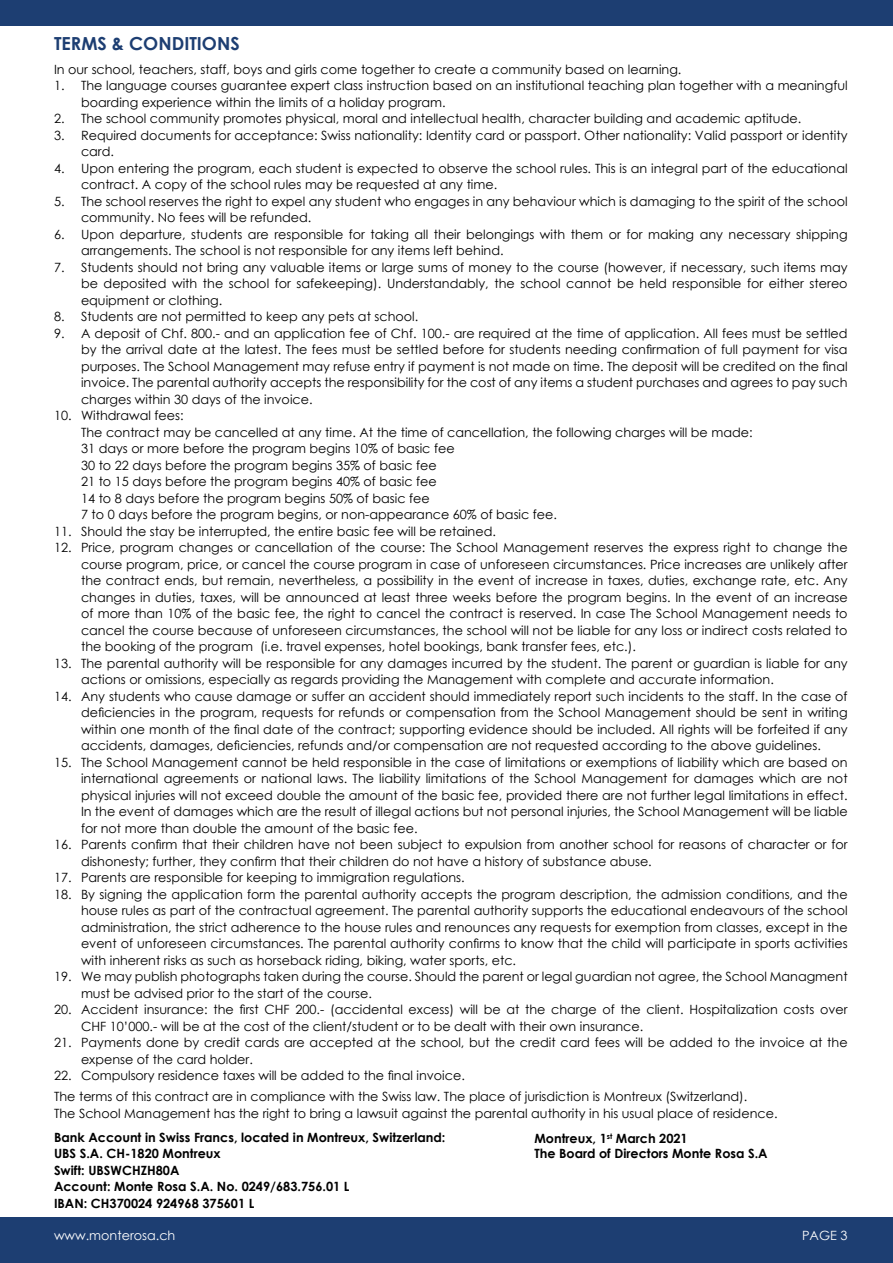
<style>
.page{position:relative;width:893px;height:1263px;background:#fff}
.page>*{position:absolute;margin:0;border:0;box-sizing:border-box;transform-origin:0 0}
.t1{font:700 18px "Century Gothic";color:#1d3e72}
.t2{font:12.75px/16.5px "Century Gothic";color:#000}
.t3{font:700 12.75px/16.5px "Century Gothic";color:#000}
.t4{font:12.75px "Century Gothic";color:#fff}
</style>
<div class="page">
<div style="left:0;top:0;width:893px;height:26px;background:#1d3e72"></div>
<div style="left:0;top:1217px;width:893px;height:46px;background:#1d3e72"></div>
<h1 class="t1" style="left:54px;top:29px;width:187px">TERMS &amp; CONDITIONS</h1>
<p class="t2" style="left:54px;top:60px;width:629px">In our school, teachers, staff, boys and girls come together to create a community based on learning.</p>
<p class="t2" style="left:81px;top:77px;width:768px;text-indent:-27px">1. The language courses guarantee expert class instruction based on an institutional teaching plan together with a meaningful boarding experience within the limits of a holiday program.</p>
<p class="t2" style="left:54px;top:110px;width:749px">2. The school community promotes physical, moral and intellectual health, character building and academic aptitude.</p>
<p class="t2" style="left:81px;top:126px;width:768px;text-indent:-27px">3. Required documents for acceptance: Swiss nationality: Identity card or passport. Other nationality: Valid passport or identity card.</p>
<p class="t2" style="left:81px;top:159px;width:768px;text-indent:-27px">4. Upon entering the program, each student is expected to observe the school rules. This is an integral part of the educational contract. A copy of the school rules may be requested at any time.</p>
<p class="t2" style="left:81px;top:192px;width:768px;text-indent:-27px">5. The school reserves the right to expel any student who engages in any behaviour which is damaging to the spirit of the school community. No fees will be refunded.</p>
<p class="t2" style="left:81px;top:225px;width:768px;text-indent:-27px">6. Upon departure, students are responsible for taking all their belongings with them or for making any necessary shipping arrangements. The school is not responsible for any items left behind.</p>
<p class="t2" style="left:81px;top:258px;width:768px;text-align:justify;text-indent:-27px">7. Students should not bring any valuable items or large sums of money to the course (however, if necessary, such items may be deposited with the school for safekeeping). Understandably, the school cannot be held responsible for either stereo equipment or clothing.</p>
<p class="t2" style="left:54px;top:308px;width:366px">8. Students are not permitted to keep any pets at school.</p>
<p class="t2" style="left:81px;top:324px;width:768px;text-align:justify;text-indent:-27px">9. A deposit of Chf. 800.- and an application fee of Chf. 100.- are required at the time of application. All fees must be settled by the arrival date at the latest. The fees must be settled before for students needing confirmation of full payment for visa purposes. The School Management may refuse entry if payment is not made on time. The deposit will be credited on the final invoice. The parental authority accepts the responsibility for the cost of any items a student purchases and agrees to pay such charges within 30 days of the invoice.</p>
<p class="t2" style="left:81px;top:407px;width:673px;text-indent:-27px">10. Withdrawal fees:<br>The contract may be cancelled at any time. At the time of cancellation, the following charges will be made:<br>31 days or more before the program begins 10% of basic fee<br>30 to 22 days before the program begins 35% of basic fee<br>21 to 15 days before the program begins 40% of basic fee<br>14 to 8 days before the program begins 50% of basic fee<br>7 to 0 days before the program begins, or non-appearance 60% of basic fee.</p>
<p class="t2" style="left:54px;top:522px;width:443px">11. Should the stay be interrupted, the entire basic fee will be retained.</p>
<p class="t2" style="left:81px;top:539px;width:768px;text-align:justify;text-indent:-27px">12. Price, program changes or cancellation of the course: The School Management reserves the express right to change the course program, price, or cancel the course program in case of unforeseen circumstances. Price increases are unlikely after the contract ends, but remain, nevertheless, a possibility in the event of increase in taxes, duties, exchange rate, etc. Any changes in duties, taxes, will be announced at least three weeks before the program begins. In the event of an increase of more than 10% of the basic fee, the right to cancel the contract is reserved. In case The School Management needs to cancel the course because of unforeseen circumstances, the school will not be liable for any loss or indirect costs related to the booking of the program (i.e. travel expenses, hotel bookings, bank transfer fees, etc.).</p>
<p class="t2" style="left:81px;top:654px;width:768px;text-indent:-27px">13. The parental authority will be responsible for any damages incurred by the student. The parent or guardian is liable for any actions or omissions, especially as regards providing the Management with complete and accurate information.</p>
<p class="t2" style="left:81px;top:687px;width:768px;text-align:justify;text-indent:-27px">14. Any students who cause damage or suffer an accident should immediately report such incidents to the staff. In the case of deficiencies in the program, requests for refunds or compensation from the School Management should be sent in writing within one month of the final date of the contract; supporting evidence should be included. All rights will be forfeited if any accidents, damages, deficiencies, refunds and/or compensation are not requested according to the above guidelines.</p>
<p class="t2" style="left:81px;top:753px;width:768px;text-align:justify;text-indent:-27px">15. The School Management cannot be held responsible in the case of limitations or exemptions of liability which are based on international agreements or national laws. The liability limitations of the School Management for damages which are not physical injuries will not exceed double the amount of the basic fee, provided there are not further legal limitations in effect.<br>In the event of damages which are the result of illegal actions but not personal injuries, the School Management will be liable for not more than double the amount of the basic fee.</p>
<p class="t2" style="left:81px;top:836px;width:768px;text-indent:-27px">16. Parents confirm that their children have not been subject to expulsion from another school for reasons of character or for dishonesty; further, they confirm that their children do not have a history of substance abuse.</p>
<p class="t2" style="left:54px;top:869px;width:412px">17. Parents are responsible for keeping to immigration regulations.</p>
<p class="t2" style="left:81px;top:885px;width:768px;text-align:justify;text-indent:-27px">18. By signing the application form the parental authority accepts the program description, the admission conditions, and the house rules as part of the contractual agreement. The parental authority supports the educational endeavours of the school administration, the strict adherence to the house rules and renounces any requests for exemption from classes, except in the event of unforeseen circumstances. The parental authority confirms to know that the child will participate in sports activities with inherent risks as such as horseback riding, biking, water sports, etc.</p>
<p class="t2" style="left:81px;top:968px;width:768px;text-indent:-27px">19. We may publish photographs taken during the course. Should the parent or legal guardian not agree, the School Managment must be advised prior to the start of the course.</p>
<p class="t2" style="left:81px;top:1001px;width:768px;text-indent:-27px">20. Accident insurance: the first CHF 200.- (accidental excess) will be at the charge of the client. Hospitalization costs over<br>CHF 10’000.- will be at the cost of the client/student or to be dealt with their own insurance.</p>
<p class="t2" style="left:81px;top:1034px;width:768px;text-indent:-27px">21. Payments done by credit cards are accepted at the school, but the credit card fees will be added to the invoice at the expense of the card holder.</p>
<p class="t2" style="left:54px;top:1065px;width:695px;line-height:21px">22. Compulsory residence taxes will be added to the final invoice.<br>The terms of this contract are in compliance with the Swiss law. The place of jurisdiction is Montreux (Switzerland).</p>
<p class="t2" style="left:54px;top:1104px;width:725px">The School Management has the right to bring a lawsuit against the parental authority in his usual place of residence.</p>
<p class="t3" style="left:54px;top:1128px;width:393px">Bank Account in Swiss Francs, located in Montreux, Switzerland:<br>UBS S.A. CH-1820 Montreux<br>Swift: UBSWCHZH80A<br>Account: Monte Rosa S.A. No. 0249/683.756.01 L<br>IBAN: CH370024 924968 375601 L</p>
<p class="t3" style="left:534px;top:1130px;width:235px;line-height:15.5px">Montreux, 1<sup>st</sup> March 2021<br>The Board of Directors Monte Rosa S.A</p>
<p class="t4" style="left:802px;top:1226px;width:47px">PAGE 3</p>
<p class="t4" style="left:54px;top:1226px;width:123px">www.monterosa.ch</p>
</div>
